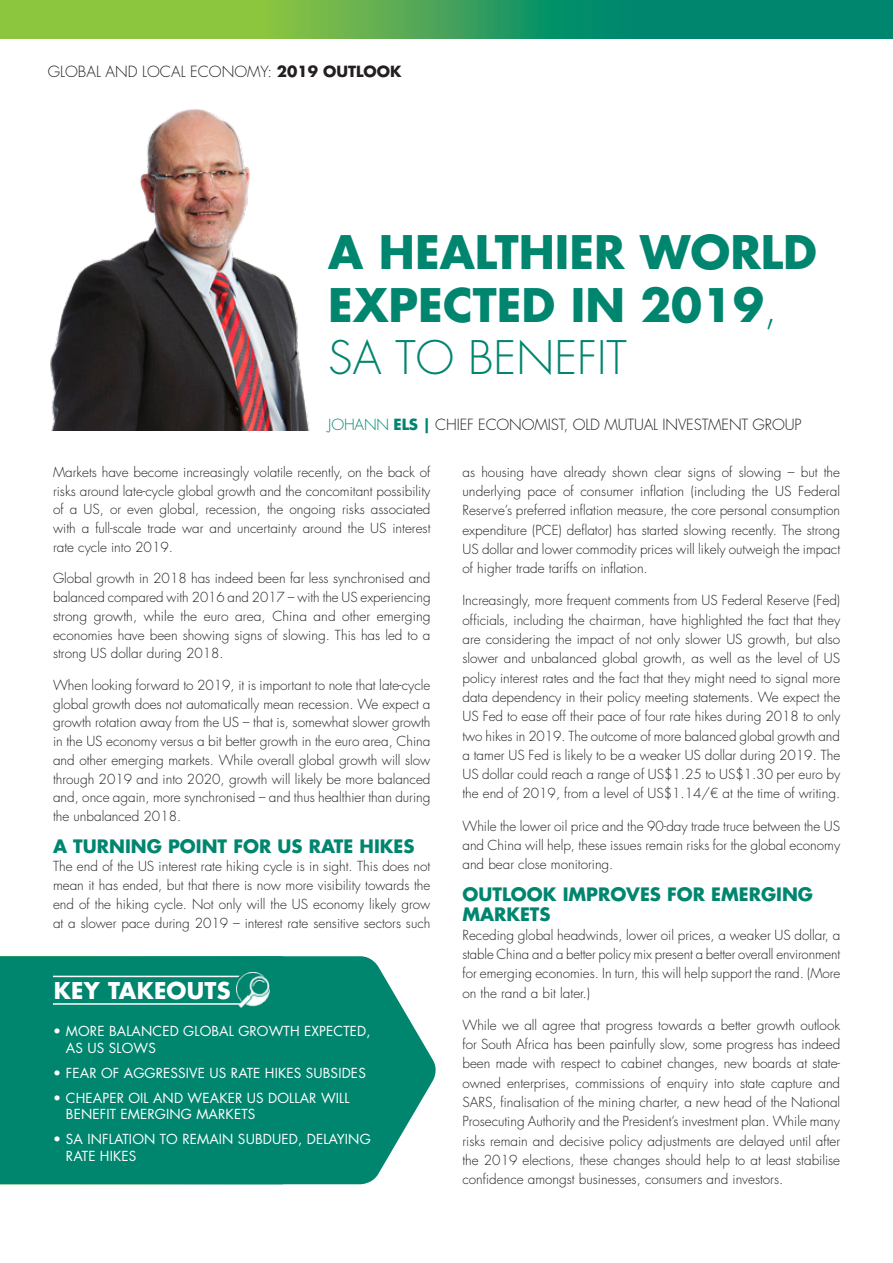
<style>
.page{position:relative;width:893px;height:1263px;background:#fff}
.page>*{position:absolute;margin:0;border:0;box-sizing:border-box;transform-origin:0 0}
.t1{font:700 45px/52.5px "Futura Std";color:#00856f}
.t2{font:700 22.5px "Futura Std";letter-spacing:.01em;color:#fff}
.t3{font:700 18px/19.4px "Futura Std";color:#00856f}
.t4{font:300 15px "Futura Std";letter-spacing:-.01em;color:#231f20}
.t5{font:300 13.5px/19.4px "Futura Std";color:#231f20;text-align:justify}
.t6{font:13.5px/16.5px "Futura Std";letter-spacing:.01em;color:#fff}
.s1{font-weight:700}
.s2{font-weight:300}
.s3{color:#00856f}
.s4{font-weight:700;color:#00856f}
</style>
<div class="page">
<svg style="left:0;top:0;width:893px;height:38px;background:#43a457"></svg>
<img style="left:50px;top:110px;width:260px;height:320px">
<svg style="left:0;top:956px;width:436px;height:228px;background:#118d79"></svg>
<svg style="left:53px;top:976px;width:183px;height:1px"></svg>
<svg style="left:53px;top:1003px;width:183px;height:2px"></svg>
<img style="left:236px;top:972px;width:33px;height:35px">
<p class="t4" style="left:48px;top:62px;width:355px">GLOBAL AND LOCAL ECONOMY: <span class="s1">2019 OUTLOOK</span></p>
<p class="t1" style="left:328px;top:226px;width:490px">A HEALTHIER WORLD<br>EXPECTED IN 2019<span class="s2">,<br>SA TO BENEFIT</span></p>
<p class="t4" style="left:328px;top:416px;width:475px"><span class="s3">JOHANN</span> <span class="s4">ELS |</span> CHIEF ECONOMIST, OLD MUTUAL INVESTMENT GROUP</p>
<p class="t5" style="left:53px;top:463px;width:379px;line-height:18.8px">Markets have become increasingly volatile recently, on the back of risks around late-cycle global growth and the concomitant possibility of a US, or even global, recession, the ongoing risks associated with a full-scale trade war and uncertainty around the US interest rate cycle into 2019.</p>
<p class="t5" style="left:53px;top:569px;width:379px;line-height:18.8px">Global growth in 2018 has indeed been far less synchronised and balanced compared with 2016 and 2017 – with the US experiencing strong growth, while the euro area, China and other emerging economies have been showing signs of slowing. This has led to a strong US dollar during 2018.</p>
<p class="t5" style="left:53px;top:676px;width:379px;line-height:18.8px">When looking forward to 2019, it is important to note that late-cycle global growth does not automatically mean recession. We expect a growth rotation away from the US – that is, somewhat slower growth in the US economy versus a bit better growth in the euro area, China and other emerging markets. While overall global growth will slow through 2019 and into 2020, growth will likely be more balanced and, once again, more synchronised – and thus healthier than during the unbalanced 2018.</p>
<p class="t3" style="left:53px;top:836px;width:363px">A TURNING POINT FOR US RATE HIKES</p>
<p class="t5" style="left:53px;top:857px;width:379px;line-height:18.8px">The end of the US interest rate hiking cycle is in sight. This does not mean it has ended, but that there is now more visibility towards the end of the hiking cycle. Not only will the US economy likely grow at a slower pace during 2019 – interest rate sensitive sectors such</p>
<p class="t2" style="left:54px;top:976px;width:178px">KEY TAKEOUTS</p>
<p class="t6" style="left:66px;top:1023px;width:306px;text-indent:-13px">• MORE BALANCED GLOBAL GROWTH EXPECTED,<br>AS US SLOWS</p>
<p class="t6" style="left:53px;top:1065px;width:314px">• FEAR OF AGGRESSIVE US RATE HIKES SUBSIDES</p>
<p class="t6" style="left:66px;top:1090px;width:285px;text-indent:-13px">• CHEAPER OIL AND WEAKER US DOLLAR WILL<br>BENEFIT EMERGING MARKETS</p>
<p class="t6" style="left:66px;top:1131px;width:306px;text-indent:-13px">• SA INFLATION TO REMAIN SUBDUED, DELAYING<br>RATE HIKES</p>
<p class="t5" style="left:462px;top:463px;width:379px">as housing have already shown clear signs of slowing – but the underlying pace of consumer inflation (including the US Federal Reserve’s preferred inflation measure, the core personal consumption expenditure (PCE) deflator) has started slowing recently. The strong US dollar and lower commodity prices will likely outweigh the impact of higher trade tariffs on inflation.</p>
<p class="t5" style="left:462px;top:591px;width:379px">Increasingly, more frequent comments from US Federal Reserve (Fed) officials, including the chairman, have highlighted the fact that they are considering the impact of not only slower US growth, but also slower and unbalanced global growth, as well as the level of US policy interest rates and the fact that they might need to signal more data dependency in their policy meeting statements. We expect the US Fed to ease off their pace of four rate hikes during 2018 to only two hikes in 2019. The outcome of more balanced global growth and a tamer US Fed is likely to be a weaker US dollar during 2019. The US dollar could reach a range of US$1.25 to US$1.30 per euro by the end of 2019, from a level of US$1.14/€ at the time of writing.</p>
<p class="t5" style="left:462px;top:816px;width:379px">While the lower oil price and the 90-day trade truce between the US and China will help, these issues remain risks for the global economy and bear close monitoring.</p>
<p class="t3" style="left:462px;top:884px;width:352px">OUTLOOK IMPROVES FOR EMERGING<br>MARKETS</p>
<p class="t5" style="left:462px;top:926px;width:380px">Receding global headwinds, lower oil prices, a weaker US dollar, a stable China and a better policy mix present a better overall environment for emerging economies. In turn, this will help support the rand. (More on the rand a bit later.)</p>
<p class="t5" style="left:462px;top:1016px;width:379px">While we all agree that progress towards a better growth outlook for South Africa has been painfully slow, some progress has indeed been made with respect to cabinet changes, new boards at state&shy;owned enterprises, commissions of enquiry into state capture and SARS, finalisation of the mining charter, a new head of the National Prosecuting Authority and the President’s investment plan. While many risks remain and decisive policy adjustments are delayed until after the 2019 elections, these changes should help to at least stabilise confidence amongst businesses, consumers and investors.</p>
</div>
